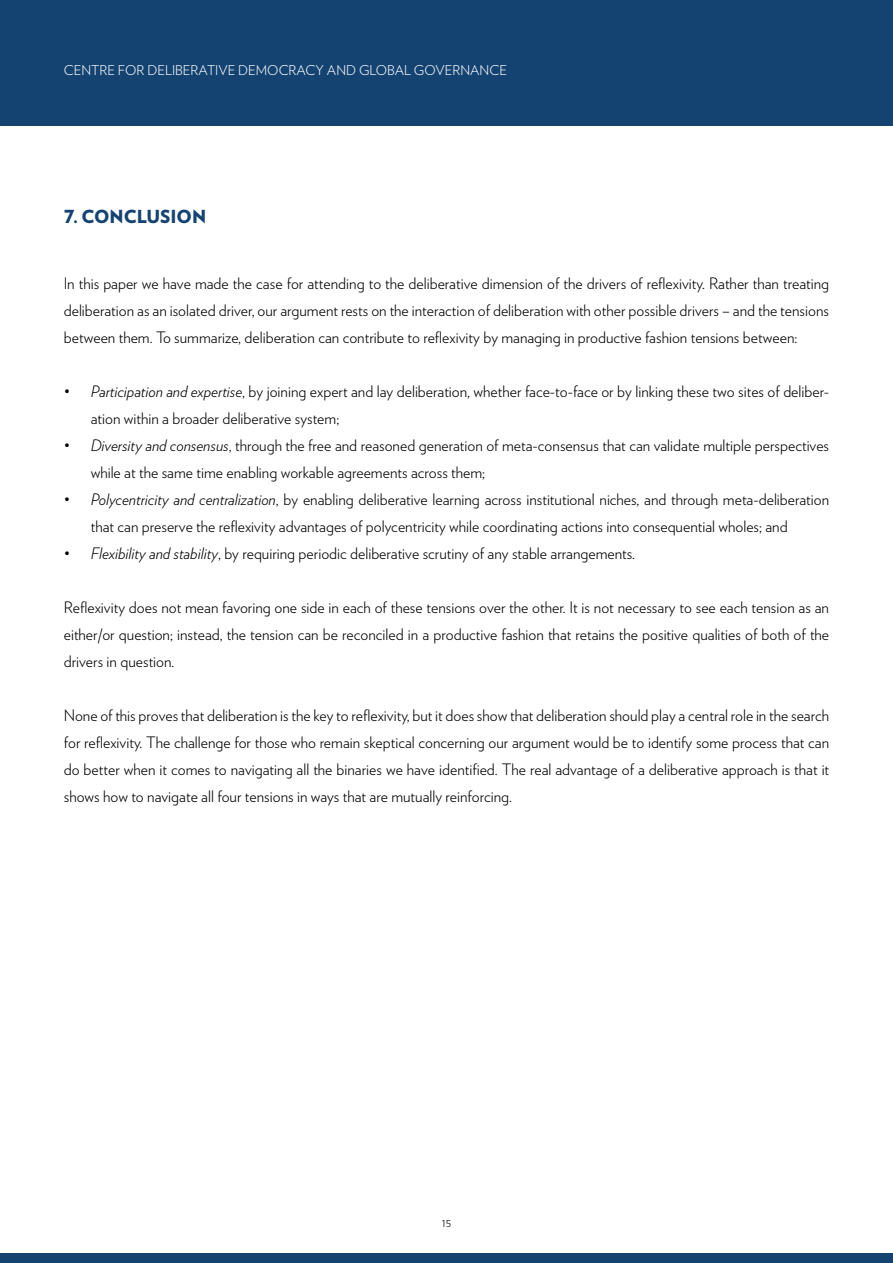
<style>
.page{position:relative;width:893px;height:1263px;background:#fff}
.page>*{position:absolute;margin:0;border:0;box-sizing:border-box;transform-origin:0 0}
.heading_1_big{font:900 18px "Verlag";color:#144372}
.CONTENT{font:300 15.75px/27px "Verlag";color:#000;text-align:justify}
.t1{font:300 13.5px "Verlag";color:#fff}
.t2{font:300 12px "Verlag";color:#000}
.s1{font-style:italic}
</style>
<div class="page">
<div style="left:0;top:0;width:893px;height:125px;background:#144372"></div>
<div style="left:0;top:1254px;width:893px;height:9px;background:#144372"></div>
<p class="t1" style="left:64px;top:60px;width:445px">CENTRE FOR DELIBERATIVE DEMOCRACY AND GLOBAL GOVERNANCE</p>
<p class="heading_1_big" style="left:64px;top:201px;width:144px">7. CONCLUSION</p>
<p class="CONTENT" style="left:64px;top:269px;width:767px">In this paper we have made the case for attending to the deliberative dimension of the drivers of reflexivity. Rather than treating deliberation as an isolated driver, our argument rests on the interaction of deliberation with other possible drivers – and the tensions between them. To summarize, deliberation can contribute to reflexivity by managing in productive fashion tensions between:</p>
<p class="CONTENT" style="left:91px;top:377px;width:740px;text-indent:-27px"><span class="s1">• Participation and expertise</span>, by joining expert and lay deliberation, whether face-to-face or by linking these two sites of deliber&shy;ation within a broader deliberative system;</p>
<p class="CONTENT" style="left:91px;top:431px;width:740px;text-indent:-27px"><span class="s1">• Diversity and consensus</span>, through the free and reasoned generation of meta-consensus that can validate multiple perspectives while at the same time enabling workable agreements across them;</p>
<p class="CONTENT" style="left:91px;top:485px;width:740px;text-indent:-27px"><span class="s1">• Polycentricity and centralization</span>, by enabling deliberative learning across institutional niches, and through meta-deliberation that can preserve the reflexivity advantages of polycentricity while coordinating actions into consequential wholes; and</p>
<p class="CONTENT" style="left:64px;top:539px;width:573px"><span class="s1">• Flexibility and stability</span>, by requiring periodic deliberative scrutiny of any stable arrangements.</p>
<p class="CONTENT" style="left:64px;top:593px;width:767px">Reflexivity does not mean favoring one side in each of these tensions over the other. It is not necessary to see each tension as an either/or question; instead, the tension can be reconciled in a productive fashion that retains the positive qualities of both of the drivers in question.</p>
<p class="CONTENT" style="left:64px;top:701px;width:767px">None of this proves that deliberation is the key to reflexivity, but it does show that deliberation should play a central role in the search for reflexivity. The challenge for those who remain skeptical concerning our argument would be to identify some process that can do better when it comes to navigating all the binaries we have identified. The real advantage of a deliberative approach is that it shows how to navigate all four tensions in ways that are mutually reinforcing.</p>
<p class="t2" style="left:442px;top:1213px;width:11px">15</p>
</div>
